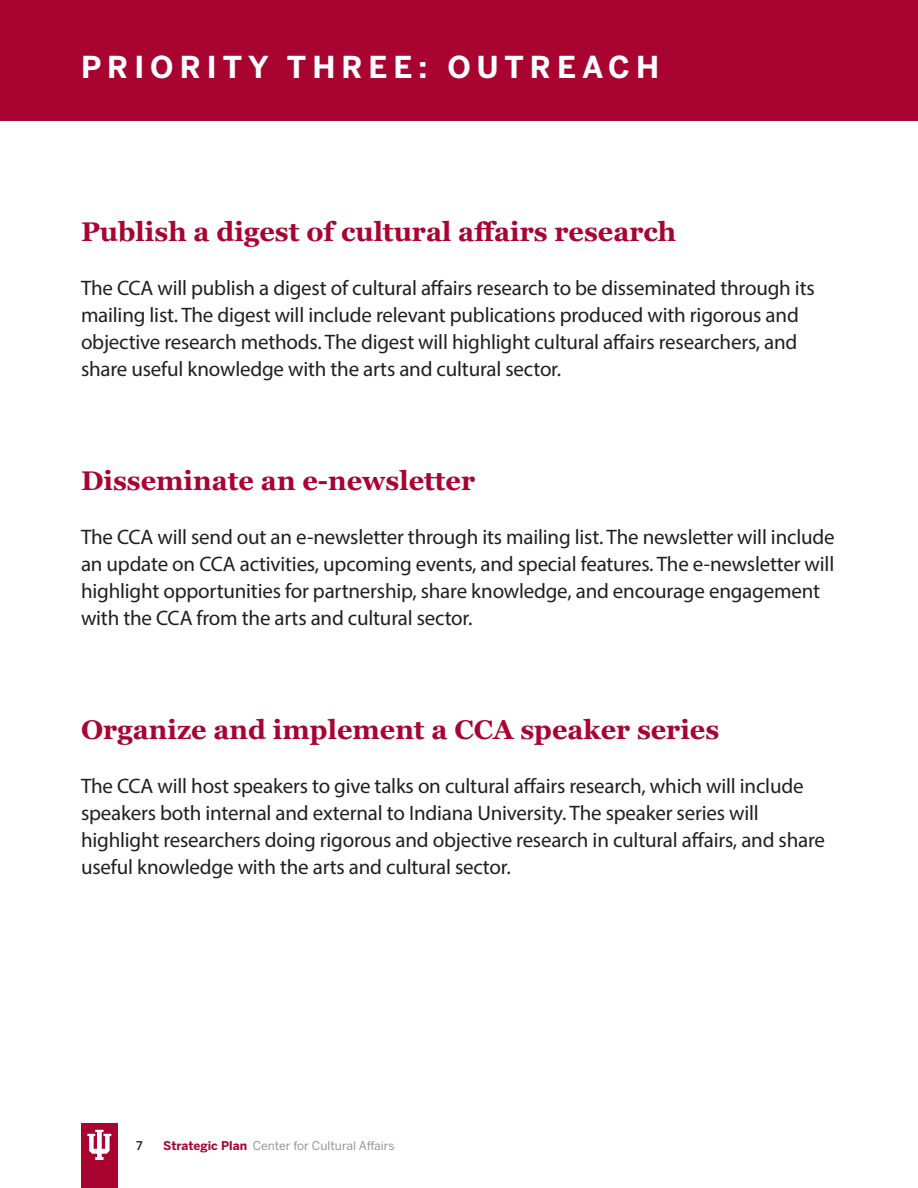
<style>
.page{position:relative;width:918px;height:1188px;background:#fff}
.page>*{position:absolute;margin:0;border:0;box-sizing:border-box;transform-origin:0 0}
.Headline_style__whit{font:700 30px "Benton Sans";letter-spacing:.2em;color:#fff}
.Headline_style__red{font:700 27px "Georgia";color:#a90332}
.Main_body_text{font:21px/27px "Myriad Pro";letter-spacing:-.01em;color:#231f20}
.t1{font:12px "Benton Sans";color:#939598}
.t2{font:500 12px "Benton Sans";color:#231f20}
.s1{font-weight:700;color:#a90332}
</style>
<div class="page">
<div style="left:0;top:0;width:918px;height:122px;background:#a90332"></div>
<div style="left:81px;top:1124px;width:37px;height:64px;background:#a90332"></div>
<svg style="left:87px;top:1130px;width:24px;height:30px"></svg>
<p class="Headline_style__whit" style="left:81px;top:48px;width:580px">PRIORITY THREE: OUTREACH</p>
<p class="Headline_style__red" style="left:81px;top:214px;width:597px">Publish a digest of cultural affairs research</p>
<p class="Main_body_text" style="left:81px;top:274px;width:735px">The CCA will publish a digest of cultural affairs research to be disseminated through its mailing list. The digest will include relevant publications produced with rigorous and objective research methods. The digest will highlight cultural affairs researchers, and share useful knowledge with the arts and cultural sector.</p>
<p class="Headline_style__red" style="left:81px;top:463px;width:396px">Disseminate an e-newsletter</p>
<p class="Main_body_text" style="left:81px;top:523px;width:755px">The CCA will send out an e-newsletter through its mailing list. The newsletter will include an update on CCA activities, upcoming events, and special features. The e-newsletter will highlight opportunities for partnership, share knowledge, and encourage engagement with the CCA from the arts and cultural sector.</p>
<p class="Headline_style__red" style="left:81px;top:712px;width:640px">Organize and implement a CCA speaker series</p>
<p class="Main_body_text" style="left:81px;top:772px;width:746px">The CCA will host speakers to give talks on cultural affairs research, which will include speakers both internal and external to Indiana University. The speaker series will highlight researchers doing rigorous and objective research in cultural affairs, and share useful knowledge with the arts and cultural sector.</p>
<p class="t2" style="left:136px;top:1138px;width:8px">7</p>
<p class="t1" style="left:163px;top:1138px;width:233px"><span class="s1">Strategic Plan</span> Center for Cultural Affairs</p>
</div>
